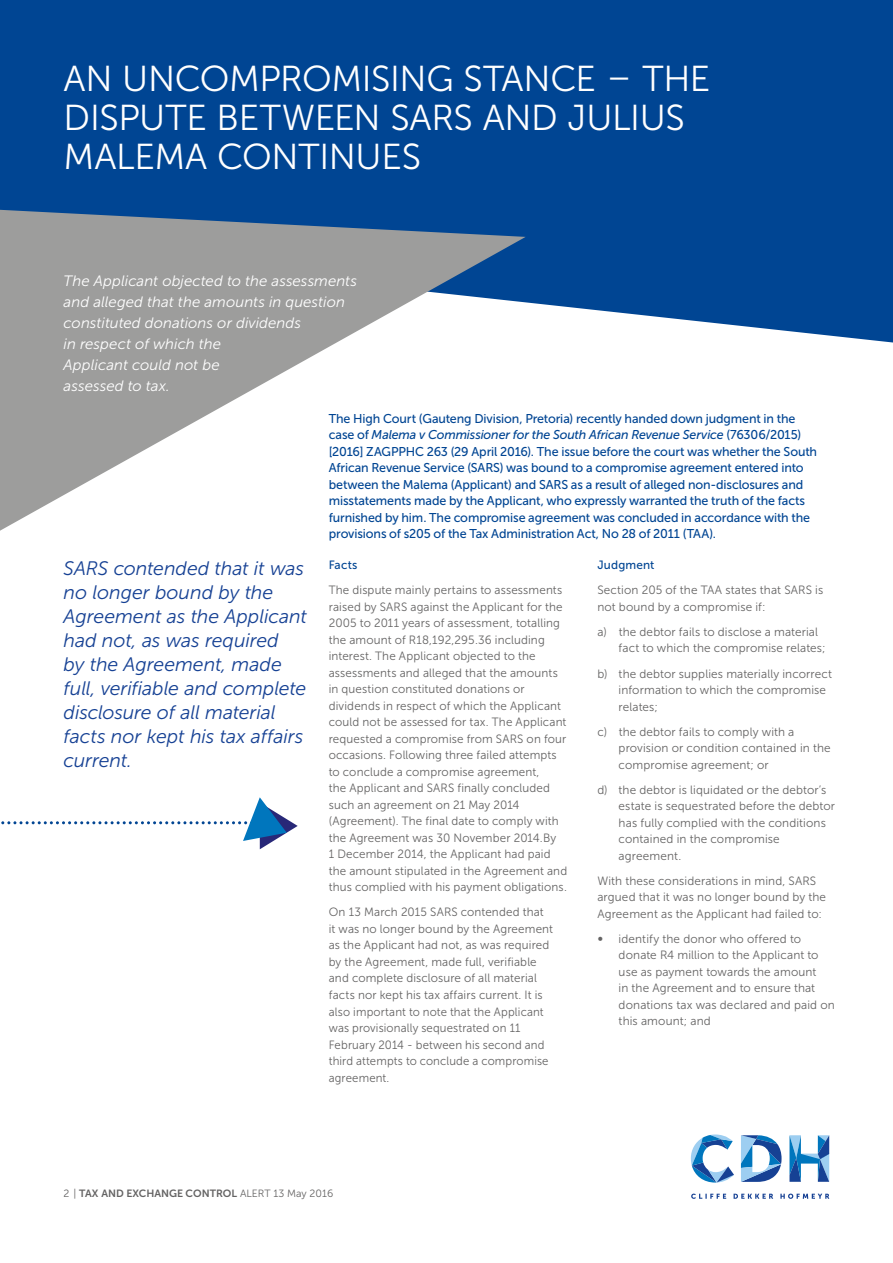
<style>
.page{position:relative;width:893px;height:1263px;background:#fff}
.page>*{position:absolute;margin:0;border:0;box-sizing:border-box;transform-origin:0 0}
.t1{font:36px/39px "Museo Sans 300";letter-spacing:-.01em;color:#fff}
.t2{font:italic 19.5px/24px "Museo Sans 300";letter-spacing:-.005em;color:#164194}
.t3{font:italic 15px/21px "Museo Sans 300";color:#fff}
.t4{font:12.75px/16.5px "Museo Sans 500";letter-spacing:-.01em;color:#014593}
.t5{font:12px/16.5px "Museo Sans 300";letter-spacing:.01em;color:#646363}
.t6{font:12px "Museo Sans 500";letter-spacing:.015em;color:#014593}
.t7{font:10.5px "Museo Sans 700";color:#646363}
.s1{font-style:italic}
.s2{font-family:"Museo Sans 300"}
</style>
<div class="page">
<div style="left:0;top:0;width:892px;height:343px;background:#004593"></div>
<svg style="left:0;top:210px;width:525px;height:321px;fill:#9d9d9c"></svg>
<svg style="left:691px;top:1194px;width:138px;height:5px"></svg>
<svg style="left:789px;top:1135px;width:40px;height:47px"></svg>
<svg style="left:691px;top:1135px;width:43px;height:48px"></svg>
<svg style="left:741px;top:1135px;width:40px;height:47px"></svg>
<svg style="left:1px;top:797px;width:297px;height:52px"></svg>
<h1 class="t1" style="left:64px;top:63px;width:648px">AN UNCOMPROMISING STANCE – THE<br>DISPUTE BETWEEN SARS AND JULIUS<br>MALEMA CONTINUES</h1>
<p class="t3" style="left:64px;top:272px;width:295px">The Applicant objected to the assessments and alleged that the amounts in question constituted donations or dividends<br>in respect of which the<br>Applicant could not be<br>assessed to tax.</p>
<h2 class="t2" style="left:64px;top:558px;width:245px">SARS contended that it was no longer bound by the<br>Agreement as the Applicant had not, as was required<br>by the Agreement, made full, verifiable and complete disclosure of all material facts nor kept his tax affairs current.</h2>
<p class="t4" style="left:329px;top:411px;width:490px">The High Court (Gauteng Division, Pretoria) recently handed down judgment in the case of <span class="s1">Malema v Commissioner for the South African Revenue Service</span> (76306/2015) [2016] ZAGPPHC 263 (29 April 2016). The issue before the court was whether the South African Revenue Service (SARS) was bound to a compromise agreement entered into between the Malema (Applicant) and SARS as a result of alleged non-disclosures and misstatements made by the Applicant, who expressly warranted the truth of the facts furnished by him. The compromise agreement was concluded in accordance with the provisions of s205 of the Tax Administration Act, No 28 of 2011 (TAA).</p>
<p class="t6" style="left:329px;top:561px;width:30px">Facts</p>
<p class="t5" style="left:329px;top:583px;width:240px">The dispute mainly pertains to assessments raised by SARS against the Applicant for the 2005 to 2011 years of assessment, totalling the amount of R18,192,295.36 including interest. The Applicant objected to the assessments and alleged that the amounts in question constituted donations or dividends in respect of which the Applicant could not be assessed for tax. The Applicant requested a compromise from SARS on four occasions. Following three failed attempts to conclude a compromise agreement,<br>the Applicant and SARS finally concluded such an agreement on 21 May 2014 (Agreement). The final date to comply with the Agreement was 30 November 2014.By<br>1 December 2014, the Applicant had paid the amount stipulated in the Agreement and thus complied with his payment obligations.</p>
<p class="t5" style="left:329px;top:905px;width:226px">On 13 March 2015 SARS contended that it was no longer bound by the Agreement as the Applicant had not, as was required by the Agreement, made full, verifiable and complete disclosure of all material facts nor kept his tax affairs current. It is also important to note that the Applicant was provisionally sequestrated on 11<br>February 2014 - between his second and third attempts to conclude a compromise agreement.</p>
<p class="t6" style="left:597px;top:561px;width:59px">Judgment</p>
<p class="t5" style="left:597px;top:583px;width:227px">Section 205 of the TAA states that SARS is not bound by a compromise if:</p>
<p class="t5" style="left:618px;top:625px;width:208px;text-indent:-21px">a) the debtor fails to disclose a material fact to which the compromise relates;</p>
<p class="t5" style="left:618px;top:666px;width:215px;text-indent:-21px">b) the debtor supplies materially incorrect information to which the compromise relates;</p>
<p class="t5" style="left:618px;top:724px;width:213px;text-indent:-21px">c) the debtor fails to comply with a provision or condition contained in the compromise agreement; or</p>
<p class="t5" style="left:618px;top:782px;width:218px;text-indent:-21px">d) the debtor is liquidated or the debtor’s estate is sequestrated before the debtor has fully complied with the conditions contained in the compromise agreement.</p>
<p class="t5" style="left:597px;top:873px;width:230px">With these considerations in mind, SARS argued that it was no longer bound by the<br>Agreement as the Applicant had failed to:</p>
<p class="t5" style="left:597px;top:931px;width:7px">∞</p>
<p class="t5" style="left:618px;top:931px;width:218px">identify the donor who offered to donate R4 million to the Applicant to use as payment towards the amount<br>in the Agreement and to ensure that donations tax was declared and paid on this amount; and</p>
<p class="t7" style="left:64px;top:1189px;width:271px"><span class="s2">2 |</span> TAX AND EXCHANGE CONTROL <span class="s2">ALERT 13 May 2016</span></p>
</div>
